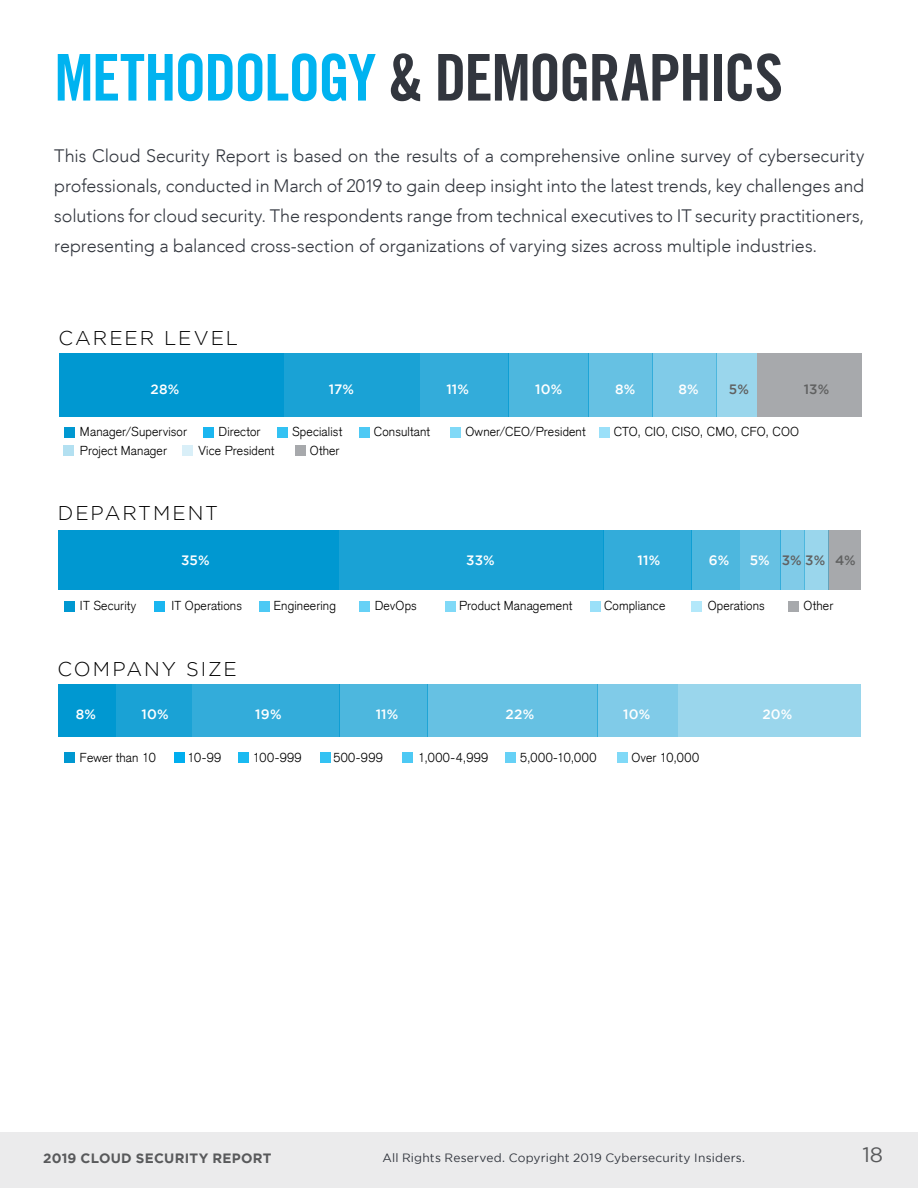
<style>
.page{position:relative;width:918px;height:1188px;background:#fff}
.page>*{position:absolute;margin:0;border:0;box-sizing:border-box;transform-origin:0 0}
.t1{font:64.5px "Trade Gothic LT Std Bd Cn 20";letter-spacing:-.03em;color:#32363e}
.t2{font:21px "Gotham";color:#58595b}
.t3{font:300 19.95px "Gotham";letter-spacing:.095em;color:#000}
.t4{font:300 18px/30px "Avenir LT";letter-spacing:-.005em;color:#32363e;text-align:justify}
.t5{font:500 13.65px "Gotham";letter-spacing:.015em;color:#fff}
.t6{font:500 13.65px "Gotham";color:#606161}
.t7{font:700 13.5px "Gotham";letter-spacing:.02em;color:#58595b}
.t8{font:300 12.6px "Akzidenz Grotesk CE";letter-spacing:.015em;color:#000}
.t9{font:12px "Gotham";letter-spacing:.015em;color:#32363e}
.s1{color:#00b3f0}
.s2{color:#fff}
</style>
<div class="page">
<div style="left:0;top:1132px;width:918px;height:56px;background:#ebebec"></div>
<div style="left:828px;top:530px;width:32px;height:60px;background:#a7a9ac"></div>
<div style="left:804px;top:530px;width:24px;height:60px;background:#9ad6ec"></div>
<div style="left:780px;top:530px;width:24px;height:60px;background:#80cbe8"></div>
<div style="left:740px;top:530px;width:40px;height:60px;background:#66c1e3"></div>
<div style="left:692px;top:530px;width:48px;height:60px;background:#4db7de"></div>
<div style="left:603px;top:530px;width:89px;height:60px;background:#33acda"></div>
<div style="left:339px;top:530px;width:264px;height:60px;background:#1aa2d5"></div>
<div style="left:58px;top:530px;width:281px;height:60px;background:#0098d1"></div>
<div style="left:757px;top:353px;width:104px;height:63px;background:#a7a9ac"></div>
<div style="left:717px;top:353px;width:40px;height:63px;background:#9ad6ec"></div>
<div style="left:653px;top:353px;width:64px;height:63px;background:#80cbe8"></div>
<div style="left:588px;top:353px;width:65px;height:63px;background:#66c1e3"></div>
<div style="left:508px;top:353px;width:80px;height:63px;background:#4db7de"></div>
<div style="left:420px;top:353px;width:88px;height:63px;background:#33acda"></div>
<div style="left:283px;top:353px;width:137px;height:63px;background:#1aa2d5"></div>
<div style="left:59px;top:353px;width:224px;height:63px;background:#0098d1"></div>
<div style="left:678px;top:684px;width:183px;height:53px;background:#9ad6ec"></div>
<div style="left:598px;top:684px;width:80px;height:53px;background:#80cbe8"></div>
<div style="left:428px;top:684px;width:170px;height:53px;background:#66c1e3"></div>
<div style="left:339px;top:684px;width:89px;height:53px;background:#4db7de"></div>
<div style="left:192px;top:684px;width:147px;height:53px;background:#33acda"></div>
<div style="left:116px;top:684px;width:76px;height:53px;background:#1aa2d5"></div>
<div style="left:59px;top:684px;width:57px;height:53px;background:#0098d1"></div>
<div style="left:65px;top:601px;width:10px;height:10px;background:#0098d1"></div>
<div style="left:154px;top:601px;width:10px;height:10px;background:#1ab6f0"></div>
<div style="left:260px;top:601px;width:10px;height:10px;background:#4dc9f4"></div>
<div style="left:359px;top:601px;width:10px;height:10px;background:#66d1f6"></div>
<div style="left:445px;top:601px;width:10px;height:10px;background:#80d9f7"></div>
<div style="left:591px;top:601px;width:10px;height:10px;background:#9ae0f9"></div>
<div style="left:692px;top:601px;width:10px;height:10px;background:#b3e8fa"></div>
<div style="left:788px;top:601px;width:10px;height:10px;background:#a7a9ac"></div>
<div style="left:65px;top:427px;width:10px;height:10px;background:#0098d1"></div>
<div style="left:64px;top:445px;width:10px;height:10px;background:#b3e0f1"></div>
<div style="left:183px;top:445px;width:10px;height:10px;background:#d9eff8"></div>
<div style="left:296px;top:445px;width:10px;height:10px;background:#a7a9ac"></div>
<div style="left:204px;top:427px;width:10px;height:10px;background:#1ab6f0"></div>
<div style="left:278px;top:427px;width:10px;height:10px;background:#33c2f3"></div>
<div style="left:359px;top:427px;width:10px;height:10px;background:#4dc9f4"></div>
<div style="left:451px;top:427px;width:10px;height:10px;background:#80d9f7"></div>
<div style="left:599px;top:427px;width:10px;height:10px;background:#9ae0f9"></div>
<div style="left:65px;top:752px;width:10px;height:11px;background:#0098d1"></div>
<div style="left:174px;top:752px;width:10px;height:11px;background:#00aeef"></div>
<div style="left:238px;top:752px;width:11px;height:11px;background:#1abaf1"></div>
<div style="left:320px;top:752px;width:10px;height:11px;background:#33c2f3"></div>
<div style="left:402px;top:752px;width:10px;height:11px;background:#4dc9f4"></div>
<div style="left:505px;top:752px;width:10px;height:11px;background:#66d1f6"></div>
<div style="left:618px;top:752px;width:10px;height:11px;background:#80d9f7"></div>
<h1 class="t1" style="left:54px;top:38px;width:730px"><span class="s1">METHODOLOGY</span> &amp; DEMOGRAPHICS</h1>
<p class="t4" style="left:54px;top:141px;width:812px">This Cloud Security Report is based on the results of a comprehensive online survey of cybersecurity professionals, conducted in March of 2019 to gain deep insight into the latest trends, key challenges and solutions for cloud security. The respondents range from technical executives to IT security practitioners, representing a balanced cross-section of organizations of varying sizes across multiple industries.</p>
<p class="t3" style="left:58px;top:327px;width:181px">CAREER LEVEL</p>
<p class="t5" style="left:151px;top:381px;width:30px">28%</p>
<p class="t5" style="left:329px;top:381px;width:27px">17%</p>
<p class="t5" style="left:446px;top:381px;width:24px">11%</p>
<p class="t5" style="left:535px;top:381px;width:29px">10%</p>
<p class="t5" style="left:615px;top:381px;width:22px">8%</p>
<p class="t5" style="left:679px;top:381px;width:22px">8%</p>
<p class="t6" style="left:729px;top:381px;width:22px">5%</p>
<p class="t6" style="left:804px;top:381px;width:27px">13%</p>
<p class="t8" style="left:80px;top:424px;width:108px">Manager/Supervisor</p>
<p class="t8" style="left:219px;top:424px;width:43px">Director</p>
<p class="t8" style="left:292px;top:424px;width:52px">Specialist</p>
<p class="t8" style="left:374px;top:424px;width:58px">Consultant</p>
<p class="t8" style="left:465px;top:424px;width:122px">Owner/CEO/President</p>
<p class="t8" style="left:614px;top:424px;width:187px">CTO, CIO, CISO, CMO, CFO, COO</p>
<p class="t8" style="left:80px;top:442px;width:88px">Project Manager</p>
<p class="t8" style="left:199px;top:442px;width:77px">Vice President</p>
<p class="t8" style="left:310px;top:442px;width:31px">Other</p>
<p class="t3" style="left:58px;top:503px;width:162px">DEPARTMENT</p>
<p class="t5" style="left:181px;top:552px;width:30px">35%</p>
<p class="t5" style="left:466px;top:552px;width:30px">33%</p>
<p class="t5" style="left:638px;top:552px;width:24px">11%</p>
<p class="t5" style="left:709px;top:552px;width:22px">6%</p>
<p class="t6" style="left:750px;top:552px;width:108px"><span class="s2">5%</span> 3% 3% 4%</p>
<p class="t8" style="left:80px;top:598px;width:58px">IT Security</p>
<p class="t8" style="left:172px;top:598px;width:72px">IT Operations</p>
<p class="t8" style="left:274px;top:598px;width:64px">Engineering</p>
<p class="t8" style="left:375px;top:598px;width:44px">DevOps</p>
<p class="t8" style="left:459px;top:598px;width:115px">Product Management</p>
<p class="t8" style="left:604px;top:598px;width:63px">Compliance</p>
<p class="t8" style="left:708px;top:598px;width:59px">Operations</p>
<p class="t8" style="left:804px;top:598px;width:31px">Other</p>
<p class="t3" style="left:57px;top:658px;width:181px">COMPANY SIZE</p>
<p class="t5" style="left:76px;top:706px;width:22px">8%</p>
<p class="t5" style="left:142px;top:706px;width:29px">10%</p>
<p class="t5" style="left:255px;top:706px;width:28px">19%</p>
<p class="t5" style="left:376px;top:706px;width:24px">11%</p>
<p class="t5" style="left:506px;top:706px;width:30px">22%</p>
<p class="t5" style="left:623px;top:706px;width:29px">10%</p>
<p class="t5" style="left:762px;top:706px;width:32px">20%</p>
<p class="t8" style="left:80px;top:749px;width:77px">Fewer than 10</p>
<p class="t8" style="left:187px;top:749px;width:35px">10-99</p>
<p class="t8" style="left:253px;top:749px;width:50px">100-999</p>
<p class="t8" style="left:333px;top:749px;width:51px">500-999</p>
<p class="t8" style="left:418px;top:749px;width:72px">1,000-4,999</p>
<p class="t8" style="left:520px;top:749px;width:78px">5,000-10,000</p>
<p class="t8" style="left:632px;top:749px;width:69px">Over 10,000</p>
<p class="t7" style="left:43px;top:1150px;width:230px">2019 CLOUD SECURITY REPORT</p>
<p class="t9" style="left:382px;top:1151px;width:364px">All Rights Reserved. Copyright 2019 Cybersecurity Insiders.</p>
<p class="t2" style="left:862px;top:1143px;width:22px">18</p>
</div>
